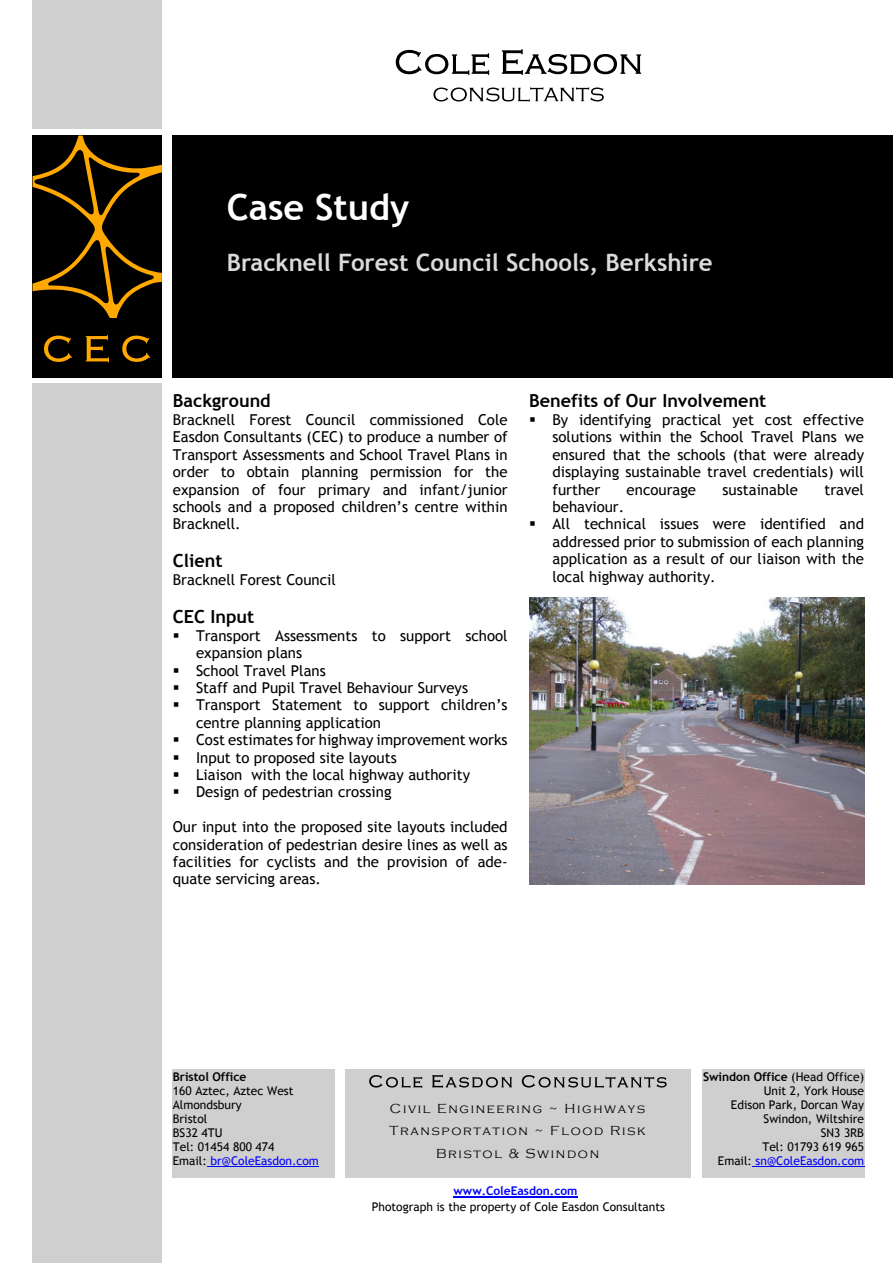
<style>
.page{position:relative;width:893px;height:1263px;background:#fff}
.page>*{position:absolute;margin:0;border:0;box-sizing:border-box;transform-origin:0 0}
.t1{font:700 36px "Trebuchet MS";color:#fff}
.t2{font:700 24px "Trebuchet MS";color:#dbdbdb}
.t3{font:700 18px "Trebuchet MS";color:#000}
.t4{font:15px/17.4px "Trebuchet MS";color:#000;text-align:justify}
.t5{font:300 13.5px/22.2px "Copperplate Gothic";letter-spacing:.125em;color:#000;text-align:center}
.t6{font:12px/14px "Trebuchet MS";color:#000;text-align:right}
.t7{font:700 12px "Trebuchet MS";color:#00f}
.t8{font:700 12px "Trebuchet MS";color:#000}
.s1{color:#00f}
.s2{font-weight:700}
</style>
<div class="page">
<div style="left:32px;top:0;width:130px;height:1263px;background:#cfcfcf"></div>
<svg style="left:396px;top:50px;width:93px;height:25px"></svg>
<svg style="left:502px;top:49px;width:139px;height:26px"></svg>
<svg style="left:433px;top:87px;width:171px;height:15px"></svg>
<svg style="left:27px;top:130px;width:141px;height:253px"></svg>
<svg style="left:33px;top:136px;width:129px;height:184px;background:#261900"></svg>
<div style="left:32px;top:319px;width:129px;height:57px;background:#000"></div>
<svg style="left:44px;top:336px;width:28px;height:26px"></svg>
<svg style="left:86px;top:335px;width:23px;height:28px"></svg>
<svg style="left:122px;top:336px;width:28px;height:26px"></svg>
<div style="left:173px;top:136px;width:720px;height:242px;background:#000"></div>
<img style="left:529px;top:597px;width:335px;height:287px">
<hr style="left:453px;top:1196px;width:125px;height:1px;background:#00f">
<div style="left:702px;top:1069px;width:162px;height:108px;background:#cfcfcf"></div>
<hr style="left:752px;top:1166px;width:112px;height:1px;background:#00f">
<div style="left:173px;top:1069px;width:162px;height:108px;background:#cfcfcf"></div>
<hr style="left:207px;top:1166px;width:112px;height:1px;background:#00f">
<div style="left:346px;top:1069px;width:345px;height:108px;background:#cfcfcf"></div>
<svg style="left:369px;top:1075px;width:53px;height:13px"></svg>
<svg style="left:432px;top:1075px;width:80px;height:13px"></svg>
<svg style="left:522px;top:1075px;width:145px;height:13px"></svg>
<h1 class="t1" style="left:227px;top:193px;width:184px">Case Study</h1>
<h2 class="t2" style="left:227px;top:254px;width:487px">Bracknell Forest Council Schools, Berkshire</h2>
<p class="t3" style="left:173px;top:394px;width:99px">Background</p>
<p class="t4" style="left:173px;top:412px;width:336px">Bracknell Forest Council commissioned Cole Easdon Consultants (CEC) to produce a number of Transport Assessments and School Travel Plans in order to obtain planning permission for the expansion of four primary and infant/junior schools and a proposed children’s centre within Bracknell.</p>
<p class="t3" style="left:173px;top:554px;width:51px">Client</p>
<p class="t4" style="left:173px;top:572px;width:165px">Bracknell Forest Council</p>
<p class="t3" style="left:173px;top:609px;width:83px">CEC Input</p>
<p class="t4" style="left:196px;top:628px;width:313px;text-align:left">Transport Assessments to support school expansion plans<br>School Travel Plans<br>Staff and Pupil Travel Behaviour Surveys Transport Statement to support children’s centre planning application<br>Cost estimates for highway improvement works Input to proposed site layouts<br>Liaison with the local highway authority Design of pedestrian crossing</p>
<p class="t4" style="left:173px;top:819px;width:336px">Our input into the proposed site layouts included consideration of pedestrian desire lines as well as facilities for cyclists and the provision of ade&shy;quate servicing areas.</p>
<p class="t3" style="left:529px;top:394px;width:239px">Benefits of Our Involvement</p>
<p class="t4" style="left:552px;top:412px;width:313px">By identifying practical yet cost effective solutions within the School Travel Plans we ensured that the schools (that were already displaying sustainable travel credentials) will further</p>
<p class="t4" style="left:627px;top:482px;width:71px">encourage</p>
<p class="t4" style="left:722px;top:482px;width:77px">sustainable</p>
<p class="t4" style="left:824px;top:482px;width:41px">travel</p>
<p class="t4" style="left:552px;top:499px;width:313px;text-align:left">behaviour.<br>All technical issues were identified and addressed prior to submission of each planning application as a result of our liaison with the local highway authority.</p>
<p class="t8" style="left:173px;top:1072px;width:75px">Bristol Office</p>
<p class="t6" style="left:173px;top:1085px;width:148px;text-align:left">160 Aztec, Aztec West<br>Almondsbury<br>Bristol<br>BS32 4TU<br>Tel: 01454 800 474<br>Email: <span class="s1">br@ColeEasdon.com</span></p>
<p class="t5" style="left:390px;top:1097px;width:258px">Civil Engineering ~ Highways<br>Transportation ~ Flood Risk<br>Bristol &amp; Swindon</p>
<p class="t7" style="left:453px;top:1186px;width:126px">www.ColeEasdon.com</p>
<p class="t6" style="left:372px;top:1201px;width:295px">Photograph is the property of Cole Easdon Consultants</p>
<p class="t6" style="left:703px;top:1071px;width:163px"><span class="s2">Swindon Office</span> (Head Office)<br>Unit 2, York House<br>Edison Park, Dorcan Way<br>Swindon, Wiltshire<br>SN3 3RB<br>Tel: 01793 619 965<br>Email: <span class="s1">sn@ColeEasdon.com</span></p>
</div>
